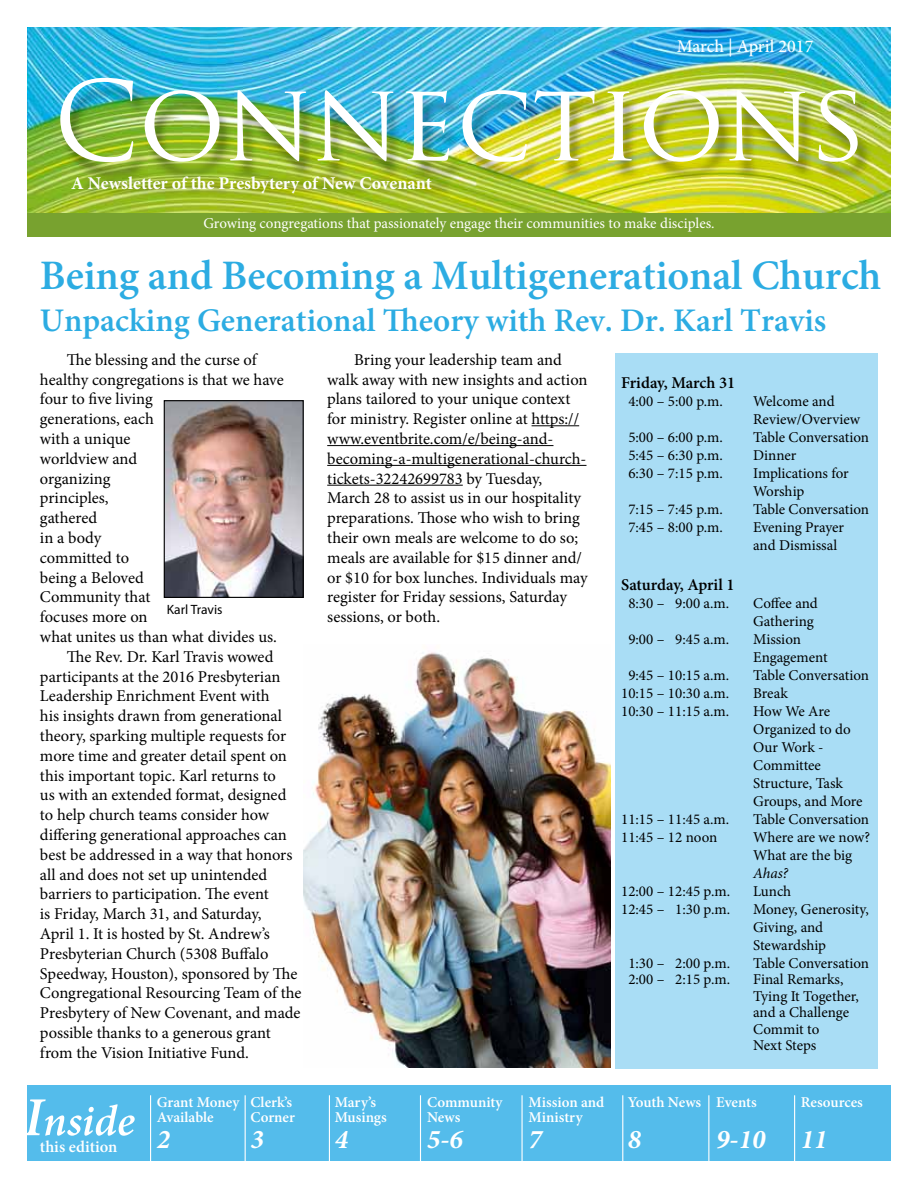
<style>
.page{position:relative;width:918px;height:1188px;background:#fff}
.page>*{position:absolute;margin:0;border:0;box-sizing:border-box;transform-origin:0 0}
.t1{font:600 42px "Minion Pro";letter-spacing:-.005em;color:#2cace2}
.t2{font:600 33px "Minion Pro";color:#2cace2}
.t3{font:italic 700 27px "Minion Pro";color:#fff}
.t4{font:700 18px "Minion Pro";letter-spacing:-.005em;color:#fff}
.t5{font:500 18px "Minion Pro";letter-spacing:-.005em;color:#fff}
.t6{font:16.5px/19.8px "Minion Pro";color:#000}
.t7{font:600 16.5px "Minion Pro";letter-spacing:-.005em;color:#000}
.t8{font:600 16.5px "Minion Pro";color:#fff}
.t9{font:15px/18px "Minion Pro";color:#000}
.t10{font:600 15px/15px "Minion Pro";letter-spacing:-.005em;color:#fff}
.t11{font:15px "Minion Pro";color:#fff}
.t12{font:italic 15px "Minion Pro";color:#000}
.t13{font:13.5px "Myriad Pro";color:#000}
</style>
<div class="page">
<img style="left:303px;top:652px;width:307px;height:415px">
<img style="left:27px;top:27px;width:864px;height:186px">
<div style="left:59px;top:82px;width:814px;height:101px;background:#000;opacity:.35"></div>
<img style="left:60px;top:78px;width:798px;height:84px">
<div style="left:27px;top:1085px;width:864px;height:76px;background:#54bceb"></div>
<div style="left:27px;top:213px;width:864px;height:24px;background:#78a22f"></div>
<div style="left:80px;top:171px;width:374px;height:32px;background:#000;opacity:.36"></div>
<hr style="left:245px;top:1095px;width:1px;height:93px;background:#fff">
<hr style="left:150px;top:1095px;width:1px;height:93px;background:#fff">
<hr style="left:329px;top:1095px;width:1px;height:93px;background:#fff">
<hr style="left:420px;top:1095px;width:1px;height:93px;background:#fff">
<hr style="left:521px;top:1095px;width:2px;height:85px;background:#fff">
<hr style="left:622px;top:1095px;width:1px;height:85px;background:#fff">
<hr style="left:794px;top:1095px;width:1px;height:93px;background:#fff">
<hr style="left:708px;top:1095px;width:1px;height:93px;background:#fff">
<hr style="left:532px;top:425px;width:47px;height:1px;background:#000">
<hr style="left:327px;top:445px;width:226px;height:1px;background:#000">
<hr style="left:327px;top:465px;width:259px;height:1px;background:#000">
<hr style="left:327px;top:485px;width:136px;height:1px;background:#000">
<div style="left:615px;top:353px;width:262px;height:715px;background:#a9ddf5"></div>
<img style="left:166px;top:402px;width:136px;height:194px">
<div style="left:164px;top:400px;width:140px;height:198px;border:1px solid #000"></div>
<svg style="left:27px;top:1099px;width:108px;height:37px"></svg>
<p class="t4" style="left:71px;top:171px;width:362px">A Newsletter of the Presbytery of New Covenant</p>
<p class="t5" style="left:677px;top:34px;width:138px">March | April 2017</p>
<p class="t11" style="left:203px;top:213px;width:513px">Growing congregations that passionately engage their communities to make disciples.</p>
<h1 class="t1" style="left:40px;top:247px;width:843px">Being and Becoming a Multigenerational Church</h1>
<h2 class="t2" style="left:40px;top:298px;width:788px">Unpacking Generational Theory with Rev. Dr. Karl Travis</h2>
<p class="t6" style="left:67px;top:350px;width:191px">The blessing and the curse of</p>
<p class="t6" style="left:40px;top:369px;width:245px">healthy congregations is that we have</p>
<p class="t6" style="left:40px;top:389px;width:114px">four to five living</p>
<p class="t6" style="left:40px;top:409px;width:115px">generations, each</p>
<p class="t6" style="left:40px;top:429px;width:92px">with a unique</p>
<p class="t6" style="left:40px;top:449px;width:99px">worldview and</p>
<p class="t6" style="left:40px;top:468px;width:72px">organizing</p>
<p class="t6" style="left:40px;top:488px;width:70px">principles,</p>
<p class="t6" style="left:40px;top:508px;width:59px">gathered</p>
<p class="t6" style="left:40px;top:528px;width:63px">in a body</p>
<p class="t6" style="left:40px;top:548px;width:91px">committed to</p>
<p class="t6" style="left:40px;top:567px;width:105px">being a Beloved</p>
<p class="t6" style="left:40px;top:587px;width:112px">Community that</p>
<p class="t6" style="left:40px;top:607px;width:109px">focuses more on</p>
<p class="t6" style="left:40px;top:627px;width:238px">what unites us than what divides us.</p>
<p class="t6" style="left:67px;top:647px;width:208px">The Rev. Dr. Karl Travis wowed</p>
<p class="t6" style="left:40px;top:666px;width:242px">participants at the 2016 Presbyterian</p>
<p class="t6" style="left:40px;top:686px;width:231px">Leadership Enrichment Event with</p>
<p class="t6" style="left:40px;top:706px;width:244px">his insights drawn from generational</p>
<p class="t6" style="left:40px;top:726px;width:248px">theory, sparking multiple requests for</p>
<p class="t6" style="left:40px;top:746px;width:249px">more time and greater detail spent on</p>
<p class="t6" style="left:40px;top:765px;width:238px">this important topic. Karl returns to</p>
<p class="t6" style="left:40px;top:785px;width:248px">us with an extended format, designed</p>
<p class="t6" style="left:40px;top:805px;width:231px">to help church teams consider how</p>
<p class="t6" style="left:40px;top:825px;width:248px">differing generational approaches can</p>
<p class="t6" style="left:40px;top:845px;width:254px">best be addressed in a way that honors</p>
<p class="t6" style="left:40px;top:864px;width:229px">all and does not set up unintended</p>
<p class="t6" style="left:40px;top:884px;width:230px">barriers to participation. The event</p>
<p class="t6" style="left:40px;top:904px;width:223px">is Friday, March 31, and Saturday,</p>
<p class="t6" style="left:40px;top:924px;width:231px">April 1. It is hosted by St. Andrew’s</p>
<p class="t6" style="left:40px;top:944px;width:230px">Presbyterian Church (5308 Buffalo</p>
<p class="t6" style="left:40px;top:963px;width:259px">Speedway, Houston), sponsored by The</p>
<p class="t6" style="left:40px;top:983px;width:263px">Congregational Resourcing Team of the</p>
<p class="t6" style="left:40px;top:1003px;width:262px">Presbytery of New Covenant, and made</p>
<p class="t6" style="left:40px;top:1023px;width:232px">possible thanks to a generous grant</p>
<p class="t6" style="left:40px;top:1043px;width:211px">from the Vision Initiative Fund.</p>
<p class="t6" style="left:327px;top:350px;width:262px;text-indent:27px">Bring your leadership team and walk away with new insights and action plans tailored to your unique context for ministry. Register online at https:// www.eventbrite.com/e/being-and&shy;becoming-a-multigenerational-church&shy;tickets-32242699783 by Tuesday, March 28 to assist us in our hospitality preparations. Those who wish to bring their own meals are welcome to do so; meals are available for $15 dinner and/ or $10 for box lunches. Individuals may register for Friday sessions, Saturday sessions, or both.</p>
<p class="t7" style="left:621px;top:372px;width:116px">Friday, March 31</p>
<p class="t9" style="left:628px;top:393px;width:96px">4:00 – 5:00 p.m.</p>
<p class="t9" style="left:753px;top:393px;width:109px">Welcome and<br>Review/Overview</p>
<p class="t9" style="left:628px;top:429px;width:96px">5:00 – 6:00 p.m.</p>
<p class="t9" style="left:753px;top:429px;width:117px">Table Conversation</p>
<p class="t9" style="left:628px;top:447px;width:96px">5:45 – 6:30 p.m.</p>
<p class="t9" style="left:753px;top:447px;width:45px">Dinner</p>
<p class="t9" style="left:628px;top:465px;width:96px">6:30 – 7:15 p.m.</p>
<p class="t9" style="left:753px;top:465px;width:97px">Implications for<br>Worship</p>
<p class="t9" style="left:628px;top:501px;width:96px">7:15 – 7:45 p.m.</p>
<p class="t9" style="left:753px;top:501px;width:117px">Table Conversation</p>
<p class="t9" style="left:628px;top:519px;width:96px">7:45 – 8:00 p.m.</p>
<p class="t9" style="left:753px;top:519px;width:93px">Evening Prayer and Dismissal</p>
<p class="t7" style="left:621px;top:573px;width:115px">Saturday, April 1</p>
<p class="t9" style="left:628px;top:594px;width:102px">8:30 – 9:00 a.m.</p>
<p class="t9" style="left:753px;top:594px;width:66px">Coffee and<br>Gathering</p>
<p class="t9" style="left:628px;top:630px;width:102px">9:00 – 9:45 a.m.</p>
<p class="t9" style="left:753px;top:630px;width:76px">Mission<br>Engagement</p>
<p class="t9" style="left:628px;top:666px;width:102px">9:45 – 10:15 a.m.</p>
<p class="t9" style="left:753px;top:666px;width:117px">Table Conversation</p>
<p class="t9" style="left:621px;top:684px;width:110px">10:15 – 10:30 a.m.</p>
<p class="t9" style="left:753px;top:684px;width:36px">Break</p>
<p class="t9" style="left:621px;top:702px;width:110px">10:30 – 11:15 a.m.</p>
<p class="t9" style="left:753px;top:702px;width:111px">How We Are<br>Organized to do<br>Our Work -<br>Committee<br>Structure, Task<br>Groups, and More</p>
<p class="t9" style="left:621px;top:810px;width:110px">11:15 – 11:45 a.m.</p>
<p class="t9" style="left:753px;top:810px;width:117px">Table Conversation</p>
<p class="t9" style="left:621px;top:828px;width:98px">11:45 – 12 noon</p>
<p class="t9" style="left:753px;top:828px;width:118px">Where are we now?<br>What are the big</p>
<p class="t12" style="left:753px;top:863px;width:36px">Ahas?</p>
<p class="t9" style="left:621px;top:882px;width:111px">12:00 – 12:45 p.m.</p>
<p class="t9" style="left:753px;top:882px;width:40px">Lunch</p>
<p class="t9" style="left:621px;top:900px;width:111px">12:45 – 1:30 p.m.</p>
<p class="t9" style="left:753px;top:900px;width:117px">Money, Generosity,<br>Giving, and<br>Stewardship</p>
<p class="t9" style="left:628px;top:954px;width:103px">1:30 – 2:00 p.m.</p>
<p class="t9" style="left:753px;top:954px;width:117px">Table Conversation</p>
<p class="t9" style="left:628px;top:971px;width:103px">2:00 – 2:15 p.m.</p>
<p class="t9" style="left:753px;top:971px;width:107px;line-height:16.5px">Final Remarks,<br>Tying It Together, and a Challenge<br>Commit to<br>Next Steps</p>
<p class="t13" style="left:167px;top:601px;width:57px">Karl Travis</p>
<p class="t8" style="left:40px;top:1135px;width:79px">this edition</p>
<p class="t10" style="left:157px;top:1094px;width:84px">Grant Money<br>Available</p>
<p class="t10" style="left:250px;top:1094px;width:46px">Clerk’s<br>Corner</p>
<p class="t10" style="left:427px;top:1094px;width:77px">Community<br>News</p>
<p class="t10" style="left:529px;top:1094px;width:77px">Mission and<br>Ministry</p>
<p class="t10" style="left:335px;top:1094px;width:54px">Mary’s<br>Musings</p>
<p class="t10" style="left:628px;top:1094px;width:130px">Youth News Events</p>
<p class="t10" style="left:801px;top:1094px;width:63px">Resources</p>
<h3 class="t3" style="left:157px;top:1120px;width:15px">2</h3>
<h3 class="t3" style="left:250px;top:1120px;width:15px">3</h3>
<h3 class="t3" style="left:335px;top:1120px;width:15px">4</h3>
<h3 class="t3" style="left:427px;top:1120px;width:37px">5-6</h3>
<h3 class="t3" style="left:529px;top:1120px;width:15px">7</h3>
<h3 class="t3" style="left:628px;top:1120px;width:15px">8</h3>
<h3 class="t3" style="left:716px;top:1120px;width:51px">9-10</h3>
<h3 class="t3" style="left:801px;top:1120px;width:28px">11</h3>
</div>
